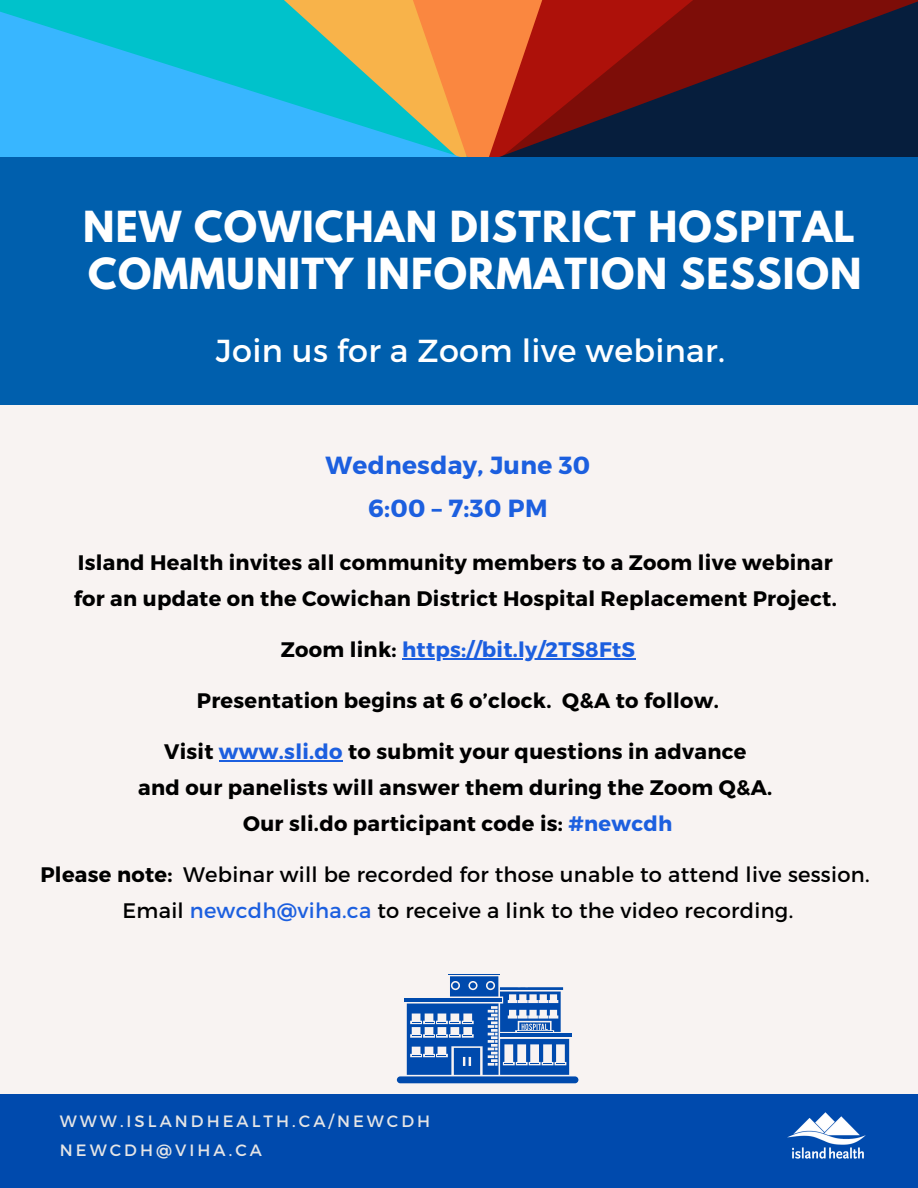
<style>
.page{position:relative;width:918px;height:1188px;background:#f8f3f2}
.page>*{position:absolute;margin:0;border:0;box-sizing:border-box;transform-origin:0 0}
.t1{font:700 37.95px "League Spartan";letter-spacing:.03em;color:#fff}
.t2{font:31.8px "Montserrat";letter-spacing:.01em;color:#fff}
.t3{font:700 24.75px "Montserrat";letter-spacing:.015em;color:#1c5fdf}
.t4{font:700 21px "Montserrat";letter-spacing:.015em;color:#000}
.t5{font:21px "Montserrat";letter-spacing:.015em;color:#000}
.t6{font:700 21px "Montserrat";letter-spacing:.015em;color:#1c5fdf}
.t7{font:16.35px "Montserrat";letter-spacing:.185em;color:#e5e5e6}
.s1{color:#000}
.s2{color:#1c5fdf}
.s3{font-weight:700}
</style>
<div class="page">
<div style="left:0;top:1094px;width:918px;height:94px;background:#004aad"></div>
<hr style="left:500px;top:1033px;width:72px;height:4px;background:#004aad">
<hr style="left:449px;top:974px;width:51px;height:1px;background:#004aad">
<hr style="left:404px;top:998px;width:98px;height:4px;background:#004aad">
<svg style="left:407px;top:976px;width:162px;height:99px"></svg>
<div style="left:397px;top:1076px;width:181px;height:7px;background:#004aad;border-radius:3px"></div>
<svg style="left:0;top:0;width:468px;height:157px;background:#49b7ca"></svg>
<svg style="left:468px;top:0;width:450px;height:157px;background:#5c2226"></svg>
<div style="left:0;top:157px;width:918px;height:247px;background:#005fad"></div>
<img style="left:788px;top:1113px;width:77px;height:46px">
<hr style="left:402px;top:658px;width:233px;height:2px;background:#1c5fdf">
<hr style="left:219px;top:760px;width:124px;height:2px;background:#1c5fdf">
<p class="t1" style="left:83px;top:208px;width:773px">NEW COWICHAN DISTRICT HOSPITAL</p>
<p class="t1" style="left:88px;top:255px;width:775px">COMMUNITY INFORMATION SESSION</p>
<p class="t2" style="left:216px;top:330px;width:511px">Join us for a Zoom live webinar.</p>
<p class="t3" style="left:325px;top:450px;width:266px">Wednesday, June 30</p>
<p class="t3" style="left:368px;top:492px;width:181px">6:00 – 7:30 PM</p>
<p class="t4" style="left:78px;top:549px;width:757px">Island Health invites all community members to a Zoom live webinar</p>
<p class="t4" style="left:74px;top:585px;width:764px">for an update on the Cowichan District Hospital Replacement Project.</p>
<p class="t6" style="left:281px;top:636px;width:356px"><span class="s1">Zoom link:</span> https://bit.ly/2TS8FtS</p>
<p class="t4" style="left:197px;top:687px;width:524px">Presentation begins at 6 o’clock. Q&amp;A to follow.</p>
<p class="t4" style="left:164px;top:738px;width:584px">Visit <span class="s2">www.sli.do</span> to submit your questions in advance</p>
<p class="t4" style="left:138px;top:774px;width:636px">and our panelists will answer them during the Zoom Q&amp;A.</p>
<p class="t4" style="left:243px;top:810px;width:431px">Our sli.do participant code is: <span class="s2">#newcdh</span></p>
<p class="t5" style="left:40px;top:861px;width:831px"><span class="s3">Please note:</span> Webinar will be recorded for those unable to attend live session.</p>
<p class="t5" style="left:122px;top:897px;width:672px">Email <span class="s2">newcdh@viha.ca</span> to receive a link to the video recording.</p>
<p class="t7" style="left:60px;top:1111px;width:372px">WWW.ISLANDHEALTH.CA/NEWCDH</p>
<p class="t7" style="left:60px;top:1139px;width:204px">NEWCDH@VIHA.CA</p>
</div>
